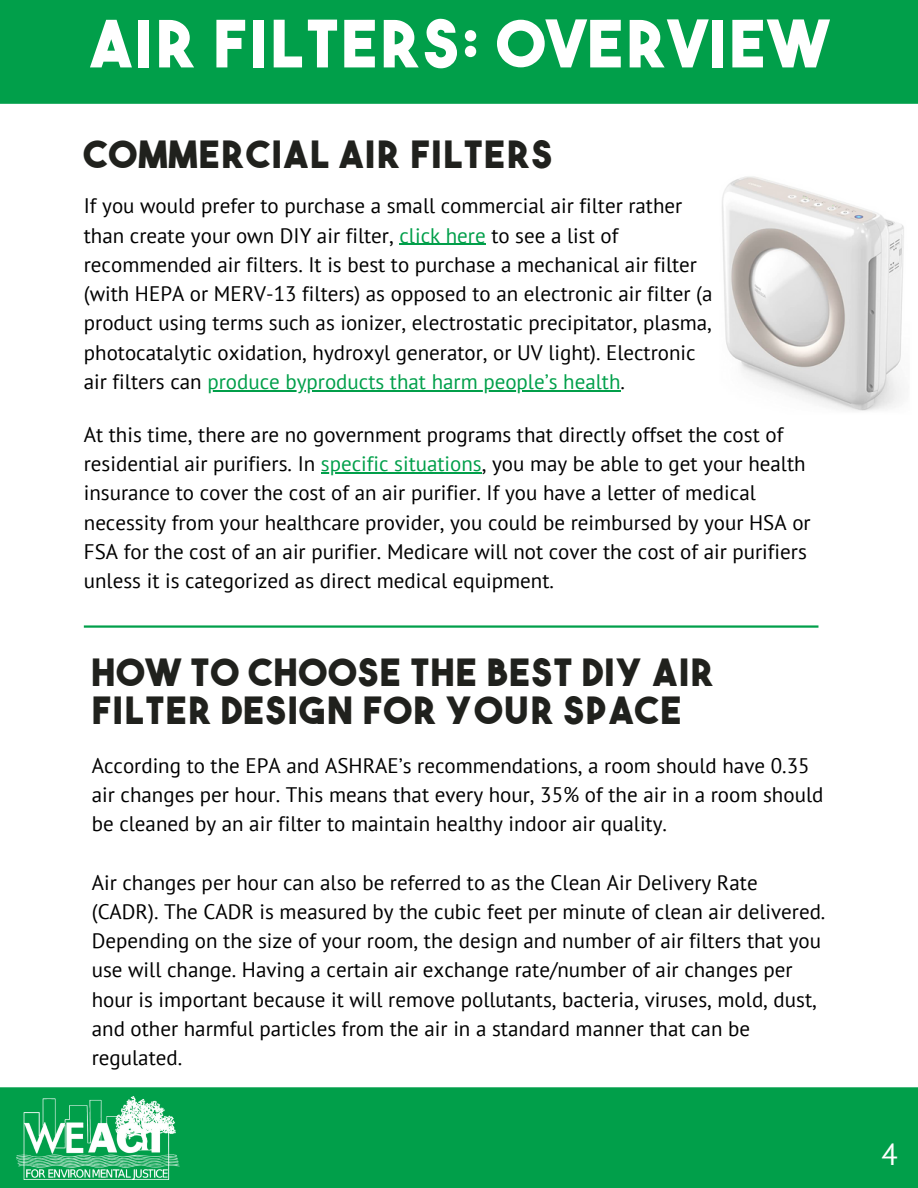
<style>
.page{position:relative;width:918px;height:1188px;background:#fff}
.page>*{position:absolute;margin:0;border:0;box-sizing:border-box;transform-origin:0 0}
.t1{font:64.95px "The Bold Font";letter-spacing:.05em;color:#fff}
.t2{font:37.5px/37.2px "The Bold Font";letter-spacing:.05em;color:#20211d}
.t3{font:30px "PT Sans";color:#fff}
.t4{font:21px/29.2px "PT Sans";color:#000}
.s1{color:#019f4a}
</style>
<div class="page">
<div style="left:0;top:1087px;width:918px;height:101px;background:#019f4a"></div>
<img style="left:17px;top:1096px;width:163px;height:83px">
<div style="left:0;top:0;width:918px;height:104px;background:#019f4a"></div>
<img style="left:722px;top:176px;width:182px;height:235px">
<hr style="left:399px;top:244px;width:87px;height:1px;background:#019f4a">
<hr style="left:207px;top:390px;width:414px;height:1px;background:#019f4a">
<hr style="left:321px;top:472px;width:161px;height:1px;background:#019f4a">
<hr style="left:84px;top:625px;width:734px;height:3px;background:#019f4a">
<p class="t1" style="left:90px;top:19px;width:740px">AIR FILTERS: OVERVIEW</p>
<p class="t2" style="left:84px;top:141px;width:470px">COMMERCIAL AIR FILTERS</p>
<p class="t4" style="left:84px;top:191px;width:630px">If you would prefer to purchase a small commercial air filter rather than create your own DIY air filter, <span class="s1">click here</span> to see a list of recommended air filters. It is best to purchase a mechanical air filter (with HEPA or MERV-13 filters) as opposed to an electronic air filter (a product using terms such as ionizer, electrostatic precipitator, plasma, photocatalytic oxidation, hydroxyl generator, or UV light). Electronic air filters can <span class="s1">produce byproducts that harm people’s health</span>.</p>
<p class="t4" style="left:84px;top:420px;width:728px">At this time, there are no government programs that directly offset the cost of residential air purifiers. In <span class="s1">specific situations</span>, you may be able to get your health insurance to cover the cost of an air purifier. If you have a letter of medical necessity from your healthcare provider, you could be reimbursed by your HSA or FSA for the cost of an air purifier. Medicare will not cover the cost of air purifiers unless it is categorized as direct medical equipment.</p>
<p class="t2" style="left:92px;top:658px;width:624px">HOW TO CHOOSE THE BEST DIY AIR<br>FILTER DESIGN FOR YOUR SPACE</p>
<p class="t4" style="left:92px;top:750px;width:733px">According to the EPA and ASHRAE’s recommendations, a room should have 0.35 air changes per hour. This means that every hour, 35% of the air in a room should be cleaned by an air filter to maintain healthy indoor air quality.</p>
<p class="t4" style="left:92px;top:867px;width:735px">Air changes per hour can also be referred to as the Clean Air Delivery Rate (CADR). The CADR is measured by the cubic feet per minute of clean air delivered.<br>Depending on the size of your room, the design and number of air filters that you use will change. Having a certain air exchange rate/number of air changes per hour is important because it will remove pollutants, bacteria, viruses, mold, dust, and other harmful particles from the air in a standard manner that can be regulated.</p>
<p class="t3" style="left:882px;top:1135px;width:18px">4</p>
</div>
